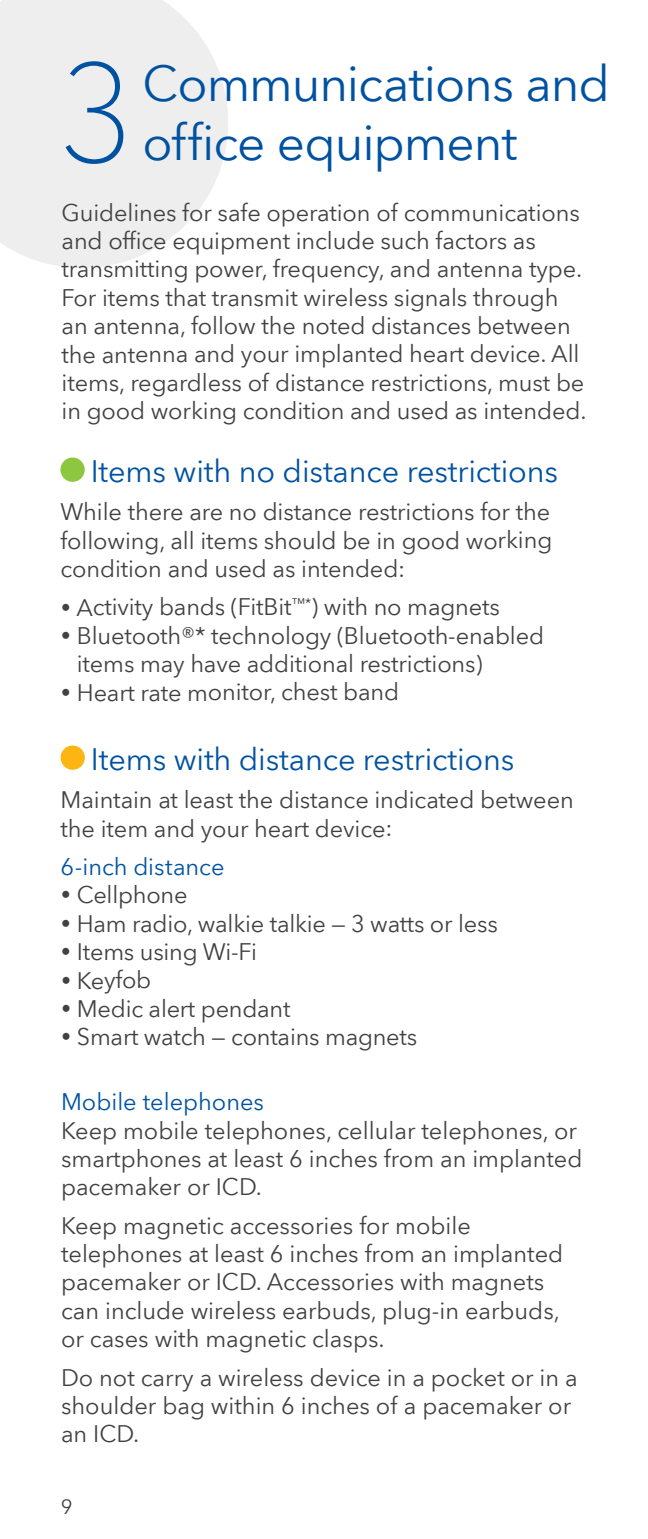
<style>
.page{position:relative;width:648px;height:1539px;background:#fff}
.page>*{position:absolute;margin:0;border:0;box-sizing:border-box;transform-origin:0 0}
.New_Header_Sections{font:100 139.5px "Avenir Next World";color:#0052a1}
.New_Header_Sections-2{font:49.5px/59.4px "Avenir Next World";letter-spacing:-.02em;color:#0052a1}
.New_Color_Headers{font:30.82px "Avenir Next World";letter-spacing:-.005em;color:#0052a1}
.New_Body_Copy{font:23.62px/28.3px "Avenir Next World";letter-spacing:-.005em;color:#414142}
.New_Body_Copy-2{font:23.62px "Avenir Next World";color:#0052a1}
.t1{font:20.25px "Avenir Next World";color:#414142}
</style>
<div class="page">
<svg style="left:0;top:0;width:228px;height:268px;background:#f0f0f0"></svg>
<div style="left:60px;top:458px;width:25px;height:24px;background:#8dc73f;border-radius:50%"></div>
<div style="left:61px;top:746px;width:24px;height:24px;background:#fdb514;border-radius:50%"></div>
<p class="New_Header_Sections" style="left:57px;top:1px;width:80px">3</p>
<p class="New_Header_Sections-2" style="left:143px;top:54px;width:469px">Communications and office equipment</p>
<p class="New_Body_Copy" style="left:62px;top:199px;width:527px">Guidelines for safe operation of communications and office equipment include such factors as transmitting power, frequency, and antenna type.<br>For items that transmit wireless signals through an antenna, follow the noted distances between the antenna and your implanted heart device. All items, regardless of distance restrictions, must be in good working condition and used as intended.</p>
<p class="New_Color_Headers" style="left:91px;top:446px;width:469px">Items with no distance restrictions</p>
<p class="New_Body_Copy" style="left:60px;top:498px;width:493px;text-align:justify">While there are no distance restrictions for the following, all items should be in good working condition and used as intended:</p>
<p class="New_Body_Copy" style="left:61px;top:593px;width:441px">• Activity bands (FitBit<sup>™*</sup>) with no magnets</p>
<p class="New_Body_Copy" style="left:77px;top:622px;width:469px;text-indent:-16px">• Bluetooth®* technology (Bluetooth-enabled items may have additional restrictions)</p>
<p class="New_Body_Copy" style="left:61px;top:678px;width:340px">• Heart rate monitor, chest band</p>
<p class="New_Color_Headers" style="left:91px;top:734px;width:425px">Items with distance restrictions</p>
<p class="New_Body_Copy" style="left:61px;top:786px;width:515px">Maintain at least the distance indicated between the item and your heart device:</p>
<p class="New_Body_Copy-2" style="left:61px;top:848px;width:166px">6-inch distance</p>
<p class="New_Body_Copy" style="left:61px;top:881px;width:128px">• Cellphone</p>
<p class="New_Body_Copy" style="left:61px;top:910px;width:439px">• Ham radio, walkie talkie — 3 watts or less</p>
<p class="New_Body_Copy" style="left:61px;top:938px;width:198px">• Items using Wi-Fi</p>
<p class="New_Body_Copy" style="left:61px;top:966px;width:92px">• Keyfob</p>
<p class="New_Body_Copy" style="left:61px;top:995px;width:231px">• Medic alert pendant</p>
<p class="New_Body_Copy" style="left:61px;top:1023px;width:358px">• Smart watch — contains magnets</p>
<p class="New_Body_Copy-2" style="left:61px;top:1083px;width:205px">Mobile telephones</p>
<p class="New_Body_Copy" style="left:61px;top:1116px;width:523px">Keep mobile telephones, cellular telephones, or smartphones at least 6 inches from an implanted pacemaker or ICD.</p>
<p class="New_Body_Copy" style="left:61px;top:1212px;width:504px">Keep magnetic accessories for mobile telephones at least 6 inches from an implanted pacemaker or ICD. Accessories with magnets can include wireless earbuds, plug-in earbuds, or cases with magnetic clasps.</p>
<p class="New_Body_Copy" style="left:61px;top:1364px;width:518px">Do not carry a wireless device in a pocket or in a shoulder bag within 6 inches of a pacemaker or an ICD.</p>
<p class="t1" style="left:61px;top:1491px;width:13px">9</p>
</div>
